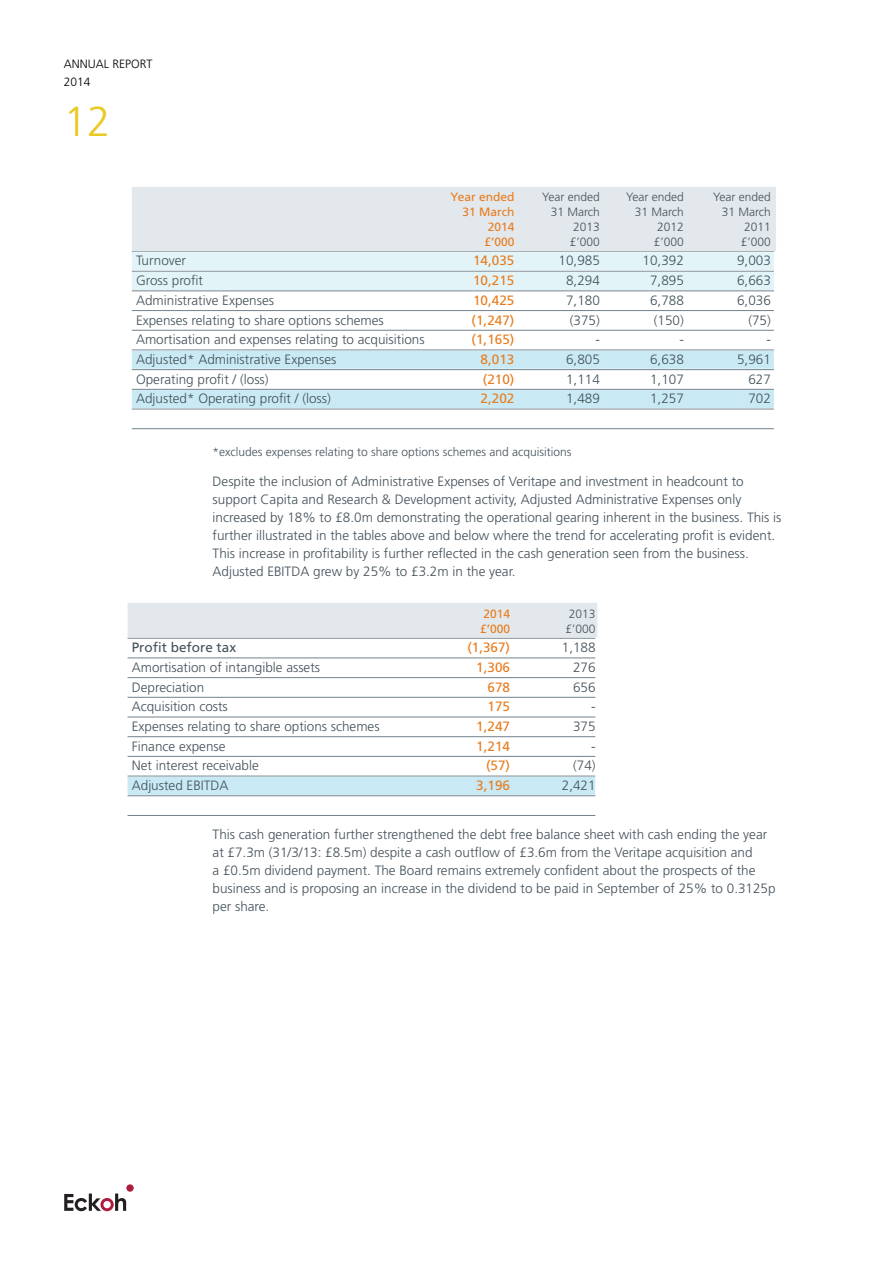
<style>
.page{position:relative;width:893px;height:1263px;background:#fff}
.page>*{position:absolute;margin:0;border:0;box-sizing:border-box;transform-origin:0 0}
.t1{font:300 42px "Frutiger";color:#eac825}
.t2{font:300 13.5px/18px "Frutiger";color:#43515a}
.t3{font:13.5px "Frutiger";color:#e87c1d}
.t4{font:13.5px "Frutiger";color:#43515a}
.t5{font:300 12px "Frutiger";color:#43515a}
.t6{font:12px "Frutiger";color:#e87c1d}
.t7{font:300 12px/18px "Frutiger";color:#000}
</style>
<div class="page">
<svg style="left:64px;top:1193px;width:62px;height:18px"></svg>
<div style="left:126px;top:1184px;width:8px;height:8px;background:#ad1d3e;border-radius:50%"></div>
<hr style="left:128px;top:638px;width:467px;height:1px;background:#72828b">
<div style="left:128px;top:603px;width:469px;height:34px;background:#e3e8ec"></div>
<hr style="left:128px;top:658px;width:467px;height:1px;background:#72828b">
<hr style="left:128px;top:677px;width:467px;height:1px;background:#72828b">
<hr style="left:128px;top:697px;width:467px;height:1px;background:#72828b">
<hr style="left:128px;top:717px;width:467px;height:1px;background:#72828b">
<hr style="left:128px;top:736px;width:467px;height:1px;background:#72828b">
<hr style="left:128px;top:756px;width:467px;height:1px;background:#72828b">
<hr style="left:128px;top:776px;width:467px;height:1px;background:#72828b">
<hr style="left:128px;top:795px;width:467px;height:1px;background:#72828b">
<div style="left:128px;top:777px;width:467px;height:18px;background:#c9eaf4"></div>
<hr style="left:128px;top:815px;width:467px;height:1px;background:#72828b">
<hr style="left:132px;top:251px;width:642px;height:1px;background:#72828b">
<div style="left:132px;top:187px;width:644px;height:64px;background:#e3e8ec"></div>
<hr style="left:132px;top:271px;width:642px;height:1px;background:#72828b">
<div style="left:132px;top:252px;width:642px;height:18px;background:#e3f4f9"></div>
<hr style="left:132px;top:291px;width:642px;height:1px;background:#72828b">
<div style="left:132px;top:272px;width:642px;height:18px;background:#e3f4f9"></div>
<hr style="left:132px;top:310px;width:642px;height:1px;background:#72828b">
<hr style="left:132px;top:330px;width:642px;height:1px;background:#72828b">
<hr style="left:132px;top:350px;width:642px;height:1px;background:#72828b">
<hr style="left:132px;top:369px;width:642px;height:1px;background:#72828b">
<div style="left:132px;top:351px;width:642px;height:18px;background:#c9eaf4"></div>
<hr style="left:132px;top:389px;width:642px;height:1px;background:#72828b">
<hr style="left:132px;top:409px;width:642px;height:1px;background:#72828b">
<div style="left:132px;top:390px;width:642px;height:18px;background:#c9eaf4"></div>
<hr style="left:132px;top:428px;width:642px;height:1px;background:#72828b">
<p class="t7" style="left:64px;top:55px;width:90px">ANNUAL REPORT<br>2014</p>
<h1 class="t1" style="left:64px;top:98px;width:48px">12</h1>
<p class="t6" style="left:451px;top:190px;width:65px">Year ended</p>
<p class="t5" style="left:542px;top:190px;width:59px">Year ended</p>
<p class="t5" style="left:626px;top:190px;width:59px">Year ended</p>
<p class="t5" style="left:713px;top:190px;width:59px">Year ended</p>
<p class="t6" style="left:462px;top:205px;width:54px">31 March</p>
<p class="t5" style="left:551px;top:205px;width:51px">31 March</p>
<p class="t5" style="left:635px;top:205px;width:51px">31 March</p>
<p class="t5" style="left:722px;top:205px;width:51px">31 March</p>
<p class="t6" style="left:488px;top:220px;width:28px">2014</p>
<p class="t5" style="left:573px;top:220px;width:28px">2013</p>
<p class="t5" style="left:657px;top:220px;width:28px">2012</p>
<p class="t5" style="left:744px;top:220px;width:28px">2011</p>
<p class="t6" style="left:484px;top:235px;width:32px">£’000</p>
<p class="t5" style="left:570px;top:235px;width:32px">£’000</p>
<p class="t5" style="left:654px;top:235px;width:32px">£’000</p>
<p class="t5" style="left:741px;top:235px;width:32px">£’000</p>
<p class="t2" style="left:136px;top:252px;width:52px">Turnover</p>
<p class="t3" style="left:473px;top:253px;width:43px">14,035</p>
<p class="t2" style="left:559px;top:252px;width:43px">10,985</p>
<p class="t2" style="left:643px;top:252px;width:43px">10,392</p>
<p class="t2" style="left:737px;top:252px;width:35px">9,003</p>
<p class="t2" style="left:136px;top:271px;width:69px">Gross profit</p>
<p class="t3" style="left:473px;top:273px;width:43px">10,215</p>
<p class="t2" style="left:566px;top:271px;width:35px">8,294</p>
<p class="t2" style="left:650px;top:271px;width:35px">7,895</p>
<p class="t2" style="left:737px;top:271px;width:35px">6,663</p>
<p class="t2" style="left:136px;top:291px;width:139px">Administrative Expenses</p>
<p class="t3" style="left:473px;top:292px;width:43px">10,425</p>
<p class="t2" style="left:566px;top:291px;width:35px">7,180</p>
<p class="t2" style="left:650px;top:291px;width:35px">6,788</p>
<p class="t2" style="left:737px;top:291px;width:35px">6,036</p>
<p class="t2" style="left:136px;top:311px;width:249px">Expenses relating to share options schemes</p>
<p class="t3" style="left:472px;top:312px;width:44px">(1,247)</p>
<p class="t2" style="left:570px;top:311px;width:32px">(375)</p>
<p class="t2" style="left:654px;top:311px;width:32px">(150)</p>
<p class="t2" style="left:748px;top:311px;width:24px">(75)</p>
<p class="t2" style="left:136px;top:331px;width:290px">Amortisation and expenses relating to acquisitions</p>
<p class="t3" style="left:472px;top:332px;width:44px">(1,165)</p>
<p class="t2" style="left:595px;top:331px;width:6px">-</p>
<p class="t2" style="left:679px;top:331px;width:6px">-</p>
<p class="t2" style="left:766px;top:331px;width:6px">-</p>
<p class="t2" style="left:136px;top:350px;width:202px">Adjusted* Administrative Expenses</p>
<p class="t3" style="left:481px;top:351px;width:35px">8,013</p>
<p class="t2" style="left:566px;top:350px;width:35px">6,805</p>
<p class="t2" style="left:650px;top:350px;width:35px">6,638</p>
<p class="t2" style="left:737px;top:350px;width:35px">5,961</p>
<p class="t2" style="left:136px;top:370px;width:134px">Operating profit / (loss)</p>
<p class="t3" style="left:483px;top:371px;width:33px">(210)</p>
<p class="t2" style="left:566px;top:370px;width:35px">1,114</p>
<p class="t2" style="left:650px;top:370px;width:35px">1,107</p>
<p class="t2" style="left:748px;top:370px;width:24px">627</p>
<p class="t2" style="left:136px;top:390px;width:196px">Adjusted* Operating profit / (loss)</p>
<p class="t3" style="left:481px;top:391px;width:35px">2,202</p>
<p class="t2" style="left:566px;top:390px;width:35px">1,489</p>
<p class="t2" style="left:650px;top:390px;width:35px">1,257</p>
<p class="t2" style="left:748px;top:390px;width:24px">702</p>
<p class="t5" style="left:213px;top:445px;width:360px">*excludes expenses relating to share options schemes and acquisitions</p>
<p class="t2" style="left:213px;top:473px;width:570px">Despite the inclusion of Administrative Expenses of Veritape and investment in headcount to support Capita and Research &amp; Development activity, Adjusted Administrative Expenses only increased by 18% to £8.0m demonstrating the operational gearing inherent in the business. This is further illustrated in the tables above and below where the trend for accelerating profit is evident.<br>This increase in profitability is further reflected in the cash generation seen from the business.<br>Adjusted EBITDA grew by 25% to £3.2m in the year.</p>
<p class="t6" style="left:483px;top:606px;width:28px">2014</p>
<p class="t5" style="left:569px;top:607px;width:28px">2013</p>
<p class="t6" style="left:480px;top:621px;width:32px">£’000</p>
<p class="t5" style="left:566px;top:622px;width:32px">£’000</p>
<p class="t4" style="left:132px;top:640px;width:106px">Profit before tax</p>
<p class="t3" style="left:467px;top:640px;width:44px">(1,367)</p>
<p class="t2" style="left:562px;top:638px;width:35px">1,188</p>
<p class="t2" style="left:132px;top:658px;width:190px">Amortisation of intangible assets</p>
<p class="t3" style="left:476px;top:659px;width:35px">1,306</p>
<p class="t2" style="left:573px;top:658px;width:24px">276</p>
<p class="t2" style="left:132px;top:678px;width:74px">Depreciation</p>
<p class="t3" style="left:488px;top:679px;width:24px">678</p>
<p class="t2" style="left:573px;top:678px;width:24px">656</p>
<p class="t2" style="left:132px;top:698px;width:98px">Acquisition costs</p>
<p class="t3" style="left:488px;top:699px;width:24px">175</p>
<p class="t2" style="left:591px;top:698px;width:6px">-</p>
<p class="t2" style="left:132px;top:717px;width:249px">Expenses relating to share options schemes</p>
<p class="t3" style="left:476px;top:718px;width:35px">1,247</p>
<p class="t2" style="left:573px;top:717px;width:24px">375</p>
<p class="t2" style="left:132px;top:737px;width:95px">Finance expense</p>
<p class="t3" style="left:476px;top:738px;width:35px">1,214</p>
<p class="t2" style="left:591px;top:737px;width:6px">-</p>
<p class="t2" style="left:132px;top:757px;width:128px">Net interest receivable</p>
<p class="t3" style="left:486px;top:758px;width:26px">(57)</p>
<p class="t2" style="left:573px;top:757px;width:24px">(74)</p>
<p class="t2" style="left:132px;top:776px;width:98px">Adjusted EBITDA</p>
<p class="t3" style="left:476px;top:777px;width:35px">3,196</p>
<p class="t2" style="left:562px;top:776px;width:35px">2,421</p>
<p class="t2" style="left:213px;top:825px;width:564px">This cash generation further strengthened the debt free balance sheet with cash ending the year at £7.3m (31/3/13: £8.5m) despite a cash outflow of £3.6m from the Veritape acquisition and<br>a £0.5m dividend payment. The Board remains extremely confident about the prospects of the business and is proposing an increase in the dividend to be paid in September of 25% to 0.3125p per share.</p>
</div>
